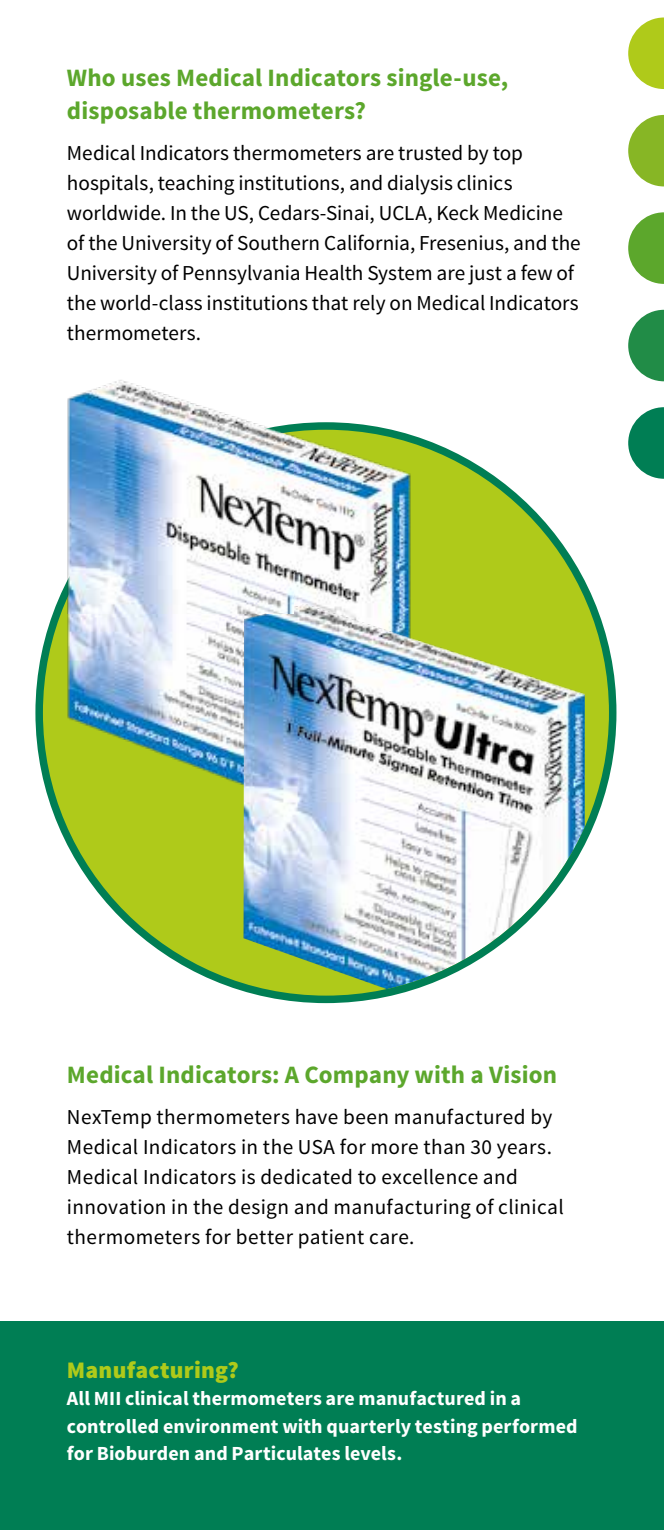
<style>
.page{position:relative;width:664px;height:1530px;background:#fff}
.page>*{position:absolute;margin:0;border:0;box-sizing:border-box;transform-origin:0 0}
.t1{font:700 25px/32.5px "Source Sans Pro";letter-spacing:.005em;color:#5ca72c}
.t2{font:900 23.75px "Source Sans Pro";letter-spacing:.01em;color:#afca1a}
.t3{font:21.25px/30px "Source Sans Pro";letter-spacing:.005em;color:#000}
.t4{font:700 20px/27.5px "Source Sans Pro";letter-spacing:.005em;color:#fff}
</style>
<div class="page">
<div style="left:39px;top:426px;width:574px;height:573px;background:#afca1a;border-radius:50%"></div>
<img style="left:58px;top:430px;width:363px;height:412px">
<img style="left:243px;top:604px;width:342px;height:385px">
<div style="left:0;top:1321px;width:664px;height:209px;background:#007e54"></div>
<img style="left:58px;top:380px;width:236px;height:234px">
<svg style="left:628px;top:17px;width:36px;height:72px"></svg>
<svg style="left:628px;top:407px;width:36px;height:72px"></svg>
<svg style="left:628px;top:309px;width:36px;height:73px"></svg>
<svg style="left:628px;top:212px;width:36px;height:72px"></svg>
<svg style="left:628px;top:114px;width:36px;height:73px"></svg>
<p class="t1" style="left:67px;top:63px;width:443px">Who uses Medical Indicators single-use, disposable thermometers?</p>
<p class="t3" style="left:67px;top:138px;width:515px">Medical Indicators thermometers are trusted by top hospitals, teaching institutions, and dialysis clinics worldwide. In the US, Cedars-Sinai, UCLA, Keck Medicine of the University of Southern California, Fresenius, and the University of Pennsylvania Health System are just a few of the world-class institutions that rely on Medical Indicators thermometers.</p>
<p class="t1" style="left:67px;top:1059px;width:492px">Medical Indicators: A Company with a Vision</p>
<p class="t3" style="left:67px;top:1102px;width:498px">NexTemp thermometers have been manufactured by Medical Indicators in the USA for more than 30 years.<br>Medical Indicators is dedicated to excellence and innovation in the design and manufacturing of clinical thermometers for better patient care.</p>
<p class="t2" style="left:67px;top:1354px;width:173px">Manufacturing?</p>
<p class="t4" style="left:67px;top:1385px;width:512px">All MII clinical thermometers are manufactured in a controlled environment with quarterly testing performed for Bioburden and Particulates levels.</p>
</div>
